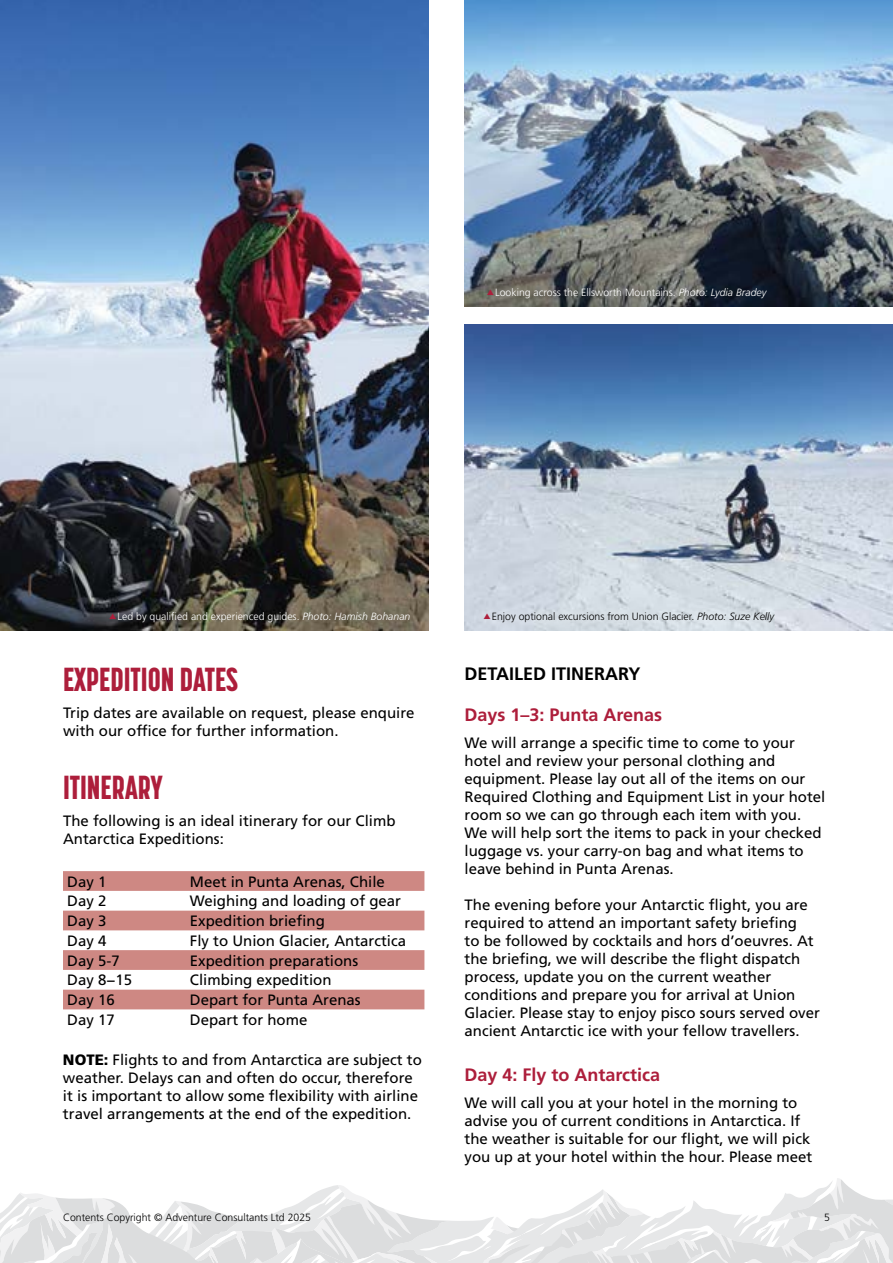
<style>
.page{position:relative;width:893px;height:1263px;background:#fff}
.page>*{position:absolute;margin:0;border:0;box-sizing:border-box;transform-origin:0 0}
.t1{font:800 33px "Korolev Compressed";color:#ad1e3b}
.t2{font:700 18px "Frutiger LT Std";color:#ad1e3b}
.t3{font:700 18px "Frutiger LT Std";color:#000}
.t4{font:15px/18px "Frutiger LT Std";color:#000}
.t5{font:300 10.5px "Frutiger LT Std";color:#fff}
.t6{font:300 10.5px "Frutiger LT Std";color:#000}
.s1{font-style:italic}
.s2{font-weight:900}
</style>
<div class="page">
<svg style="left:0;top:1178px;width:893px;height:85px"></svg>
<svg style="left:63px;top:871px;width:361px;height:138px;fill:#ce8883"></svg>
<img style="left:464px;top:0;width:429px;height:306px">
<img style="left:0;top:0;width:428px;height:630px">
<img style="left:464px;top:324px;width:429px;height:306px">
<div style="left:474px;top:602px;width:309px;height:30px;background:#fff;opacity:.75"></div>
<svg style="left:110px;top:613px;width:6px;height:6px"></svg>
<svg style="left:484px;top:613px;width:6px;height:6px"></svg>
<svg style="left:487px;top:289px;width:7px;height:6px"></svg>
<p class="t5" style="left:495px;top:287px;width:273px">Looking across the Ellsworth Mountains. <span class="s1">Photo: Lydia Bradey</span></p>
<p class="t5" style="left:118px;top:611px;width:294px">Led by qualified and experienced guides. <span class="s1">Photo: Hamish Bohanan</span></p>
<p class="t6" style="left:492px;top:611px;width:284px">Enjoy optional excursions from Union Glacier. <span class="s1">Photo: Suze Kelly</span></p>
<h1 class="t1" style="left:63px;top:660px;width:177px">EXPEDITION DATES</h1>
<p class="t4" style="left:63px;top:704px;width:353px">Trip dates are available on request, please enquire with our office for further information.</p>
<h1 class="t1" style="left:63px;top:768px;width:101px">ITINERARY</h1>
<p class="t4" style="left:63px;top:812px;width:334px">The following is an ideal itinerary for our Climb<br>Antarctica Expeditions:</p>
<p class="t4" style="left:67px;top:872px;width:41px">Day 1</p>
<p class="t4" style="left:190px;top:872px;width:197px">Meet in Punta Arenas, Chile</p>
<p class="t4" style="left:67px;top:892px;width:41px">Day 2</p>
<p class="t4" style="left:190px;top:892px;width:213px">Weighing and loading of gear</p>
<p class="t4" style="left:67px;top:912px;width:41px">Day 3</p>
<p class="t4" style="left:190px;top:912px;width:137px">Expedition briefing</p>
<p class="t4" style="left:67px;top:932px;width:41px">Day 4</p>
<p class="t4" style="left:190px;top:932px;width:218px">Fly to Union Glacier, Antarctica</p>
<p class="t4" style="left:67px;top:951px;width:54px">Day 5-7</p>
<p class="t4" style="left:190px;top:951px;width:170px">Expedition preparations</p>
<p class="t4" style="left:67px;top:971px;width:66px">Day 8−15</p>
<p class="t4" style="left:190px;top:971px;width:143px">Climbing expedition</p>
<p class="t4" style="left:67px;top:991px;width:49px">Day 16</p>
<p class="t4" style="left:190px;top:991px;width:172px">Depart for Punta Arenas</p>
<p class="t4" style="left:67px;top:1011px;width:49px">Day 17</p>
<p class="t4" style="left:190px;top:1011px;width:119px">Depart for home</p>
<p class="t4" style="left:63px;top:1051px;width:360px"><span class="s2">NOTE:</span> Flights to and from Antarctica are subject to weather. Delays can and often do occur, therefore it is important to allow some flexibility with airline travel arrangements at the end of the expedition.</p>
<p class="t3" style="left:464px;top:663px;width:177px">DETAILED ITINERARY</p>
<p class="t2" style="left:464px;top:704px;width:199px">Days 1–3: Punta Arenas</p>
<p class="t4" style="left:464px;top:734px;width:362px">We will arrange a specific time to come to your hotel and review your personal clothing and equipment. Please lay out all of the items on our Required Clothing and Equipment List in your hotel room so we can go through each item with you.<br>We will help sort the items to pack in your checked luggage vs. your carry-on bag and what items to leave behind in Punta Arenas.</p>
<p class="t4" style="left:464px;top:896px;width:357px">The evening before your Antarctic flight, you are required to attend an important safety briefing<br>to be followed by cocktails and hors d’oeuvres. At the briefing, we will describe the flight dispatch process, update you on the current weather conditions and prepare you for arrival at Union Glacier. Please stay to enjoy pisco sours served over ancient Antarctic ice with your fellow travellers.</p>
<p class="t2" style="left:464px;top:1064px;width:197px">Day 4: Fly to Antarctica</p>
<p class="t4" style="left:464px;top:1094px;width:349px">We will call you at your hotel in the morning to advise you of current conditions in Antarctica. If the weather is suitable for our flight, we will pick you up at your hotel within the hour. Please meet</p>
<p class="t6" style="left:63px;top:1211px;width:250px">Contents Copyright © Adventure Consultants Ltd 2025</p>
<p class="t6" style="left:824px;top:1211px;width:7px">5</p>
</div>
